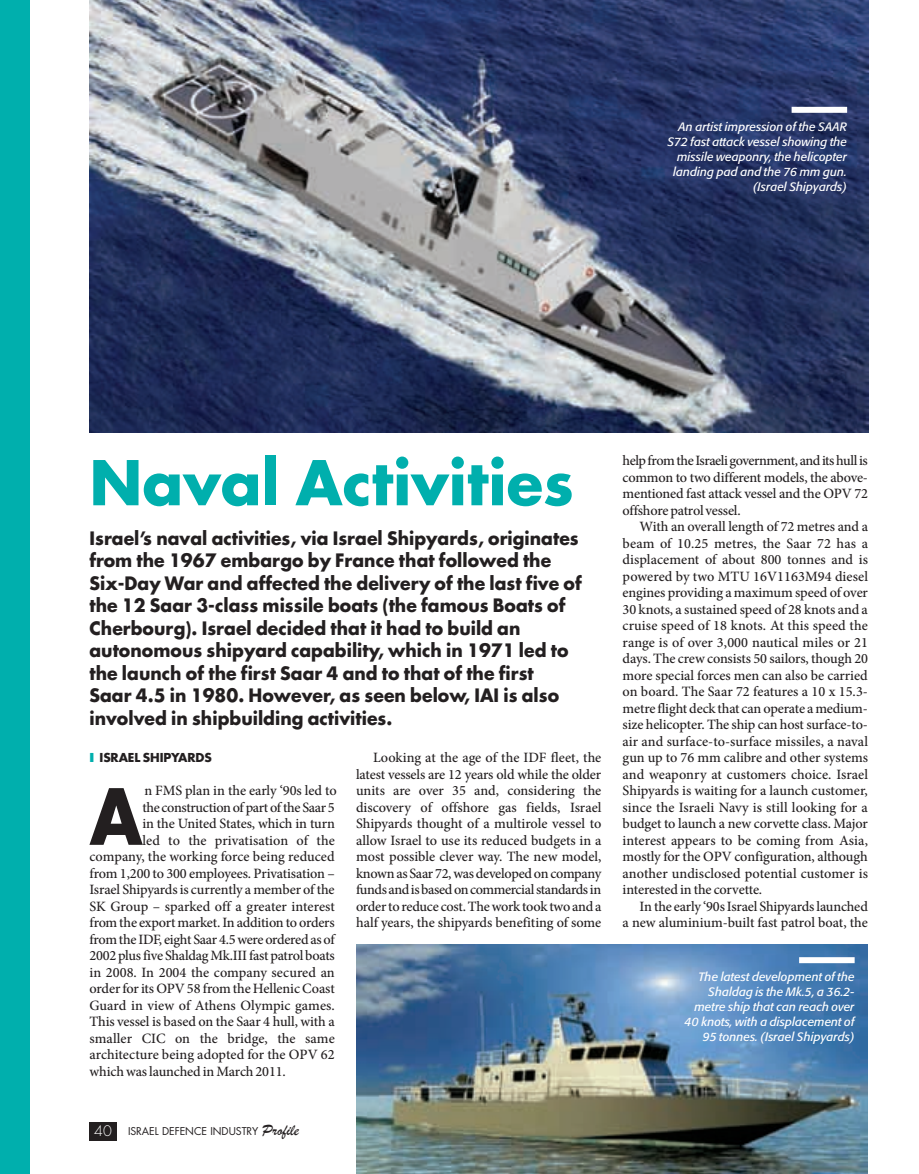
<style>
.page{position:relative;width:919px;height:1174px;background:#fff}
.page>*{position:absolute;margin:0;border:0;box-sizing:border-box;transform-origin:0 0}
.t1{font:700 75.15px "Futura";color:#231f20;scale:.9 1}
.t2{font:700 60px "Futura";color:#00afad}
.t3{font:700 18px/22.5px "Futura";color:#231f20;scale:.96 1}
.t4{font:500 14.25px/16.5px "Minion Pro";letter-spacing:-.01em;color:#231f20;text-align:justify}
.t5{font:500 14.25px "Minion Pro";letter-spacing:-.035em;color:#231f20}
.t6{font:300 14.1px "Futura";color:#fff}
.t7{font:italic 12px/15px "Formata";color:#fff;text-align:right}
.t8{font:700 12px "Futura";letter-spacing:-.01em;color:#231f20}
.t9{font:10.5px "Futura";letter-spacing:-.005em;color:#231f20}
.s1{font-weight:800;color:#00afad}
.s2{font-family:"Brush Script";font-size:16.5px}
</style>
<div class="page">
<div style="left:89px;top:1121px;width:28px;height:19px;background:#231f20"></div>
<div style="left:0;top:0;width:30px;height:1174px;background:#00afad"></div>
<img style="left:90px;top:0;width:778px;height:433px">
<img style="left:356px;top:944px;width:511px;height:230px">
<div style="left:791px;top:107px;width:56px;height:6px;background:#fff"></div>
<div style="left:799px;top:957px;width:55px;height:6px;background:#fff"></div>
<p class="t7" style="left:667px;top:120px;width:181px">An artist impression of the SAAR<br>S72 fast attack vessel showing the missile weaponry, the helicopter landing pad and the 76 mm gun. (Israel Shipyards)</p>
<p class="t2" style="left:89px;top:455px;width:486px">Naval Activities</p>
<p class="t3" style="left:89px;top:528px;width:514px">Israel’s naval activities, via Israel Shipyards, originates from the 1967 embargo by France that followed the Six-Day War and affected the delivery of the last five of the 12 Saar 3-class missile boats (the famous Boats of Cherbourg). Israel decided that it had to build an autonomous shipyard capability, which in 1971 led to the launch of the first Saar 4 and to that of the first<br>Saar 4.5 in 1980. However, as seen below, IAI is also involved in shipbuilding activities.</p>
<p class="t8" style="left:89px;top:752px;width:124px"><span class="s1">I</span> ISRAEL SHIPYARDS</p>
<p class="t1" style="left:90px;top:782px;width:60px">A</p>
<p class="t4" style="left:144px;top:783px;width:194px">n FMS plan in the early ‘90s led to</p>
<p class="t4" style="left:142px;top:800px;width:194px">the construction of part of the Saar 5</p>
<p class="t4" style="left:142px;top:816px;width:194px">in the United States, which in turn</p>
<p class="t4" style="left:142px;top:833px;width:194px">led to the privatisation of the</p>
<p class="t4" style="left:89px;top:849px;width:247px">company, the working force being reduced</p>
<p class="t4" style="left:89px;top:866px;width:247px">from 1,200 to 300 employees. Privatisation –</p>
<p class="t4" style="left:89px;top:882px;width:247px">Israel Shipyards is currently a member of the</p>
<p class="t4" style="left:89px;top:899px;width:247px">SK Group – sparked off a greater interest</p>
<p class="t4" style="left:89px;top:915px;width:247px">from the export market. In addition to orders</p>
<p class="t4" style="left:89px;top:932px;width:247px">from the IDF, eight Saar 4.5 were ordered as of</p>
<p class="t4" style="left:89px;top:948px;width:247px">2002 plus five Shaldag Mk.III fast patrol boats</p>
<p class="t4" style="left:89px;top:965px;width:247px">in 2008. In 2004 the company secured an</p>
<p class="t4" style="left:89px;top:981px;width:247px">order for its OPV 58 from the Hellenic Coast</p>
<p class="t4" style="left:89px;top:998px;width:247px">Guard in view of Athens Olympic games.</p>
<p class="t4" style="left:89px;top:1014px;width:247px">This vessel is based on the Saar 4 hull, with a</p>
<p class="t4" style="left:89px;top:1031px;width:247px">smaller CIC on the bridge, the same</p>
<p class="t4" style="left:89px;top:1047px;width:247px">architecture being adopted for the OPV 62</p>
<p class="t4" style="left:89px;top:1064px;width:198px">which was launched in March 2011.</p>
<p class="t6" style="left:94px;top:1124px;width:19px">40</p>
<p class="t9" style="left:128px;top:1126px;width:172px">ISRAEL DEFENCE INDUSTRY <span class="s2">Profile</span></p>
<p class="t4" style="left:356px;top:750px;width:247px;text-indent:17px">Looking at the age of the IDF fleet, the latest vessels are 12 years old while the older units are over 35 and, considering the discovery of offshore gas fields, Israel Shipyards thought of a multirole vessel to allow Israel to use its reduced budgets in a most possible clever way. The new model, known as Saar 72, was developed on company funds and is based on commercial standards in order to reduce cost. The work took two and a half years, the shipyards benefiting of some</p>
<p class="t5" style="left:622px;top:455px;width:247px">help from the Israeli government, and its hull is</p>
<p class="t4" style="left:622px;top:470px;width:247px">common to two different models, the above-</p>
<p class="t4" style="left:622px;top:487px;width:247px">mentioned fast attack vessel and the OPV 72</p>
<p class="t4" style="left:622px;top:503px;width:119px">offshore patrol vessel.</p>
<p class="t4" style="left:639px;top:520px;width:230px">With an overall length of 72 metres and a</p>
<p class="t4" style="left:622px;top:536px;width:247px">beam of 10.25 metres, the Saar 72 has a</p>
<p class="t4" style="left:622px;top:553px;width:247px">displacement of about 800 tonnes and is</p>
<p class="t4" style="left:622px;top:569px;width:247px">powered by two MTU 16V1163M94 diesel</p>
<p class="t4" style="left:622px;top:586px;width:247px">engines providing a maximum speed of over</p>
<p class="t4" style="left:622px;top:602px;width:247px">30 knots, a sustained speed of 28 knots and a</p>
<p class="t4" style="left:622px;top:619px;width:247px">cruise speed of 18 knots. At this speed the</p>
<p class="t4" style="left:622px;top:635px;width:247px">range is of over 3,000 nautical miles or 21</p>
<p class="t4" style="left:622px;top:652px;width:247px">days. The crew consists 50 sailors, though 20</p>
<p class="t4" style="left:622px;top:668px;width:247px">more special forces men can also be carried</p>
<p class="t4" style="left:622px;top:685px;width:247px">on board. The Saar 72 features a 10 x 15.3-</p>
<p class="t4" style="left:622px;top:701px;width:247px">metre flight deck that can operate a medium-</p>
<p class="t4" style="left:622px;top:718px;width:247px">size helicopter. The ship can host surface-to-</p>
<p class="t4" style="left:622px;top:734px;width:247px">air and surface-to-surface missiles, a naval</p>
<p class="t4" style="left:622px;top:751px;width:247px">gun up to 76 mm calibre and other systems</p>
<p class="t4" style="left:622px;top:767px;width:247px">and weaponry at customers choice. Israel</p>
<p class="t4" style="left:622px;top:784px;width:247px">Shipyards is waiting for a launch customer,</p>
<p class="t4" style="left:622px;top:800px;width:247px">since the Israeli Navy is still looking for a</p>
<p class="t4" style="left:622px;top:817px;width:247px">budget to launch a new corvette class. Major</p>
<p class="t4" style="left:622px;top:833px;width:247px">interest appears to be coming from Asia,</p>
<p class="t4" style="left:622px;top:850px;width:247px">mostly for the OPV configuration, although</p>
<p class="t4" style="left:622px;top:866px;width:247px">another undisclosed potential customer is</p>
<p class="t4" style="left:622px;top:883px;width:141px">interested in the corvette.</p>
<p class="t4" style="left:639px;top:899px;width:230px">In the early ‘90s Israel Shipyards launched</p>
<p class="t4" style="left:622px;top:916px;width:247px">a new aluminium-built fast patrol boat, the</p>
<p class="t7" style="left:684px;top:970px;width:171px">The latest development of the<br>Shaldag is the Mk.5, a 36.2- metre ship that can reach over<br>40 knots, with a displacement of<br>95 tonnes. (Israel Shipyards)</p>
</div>
